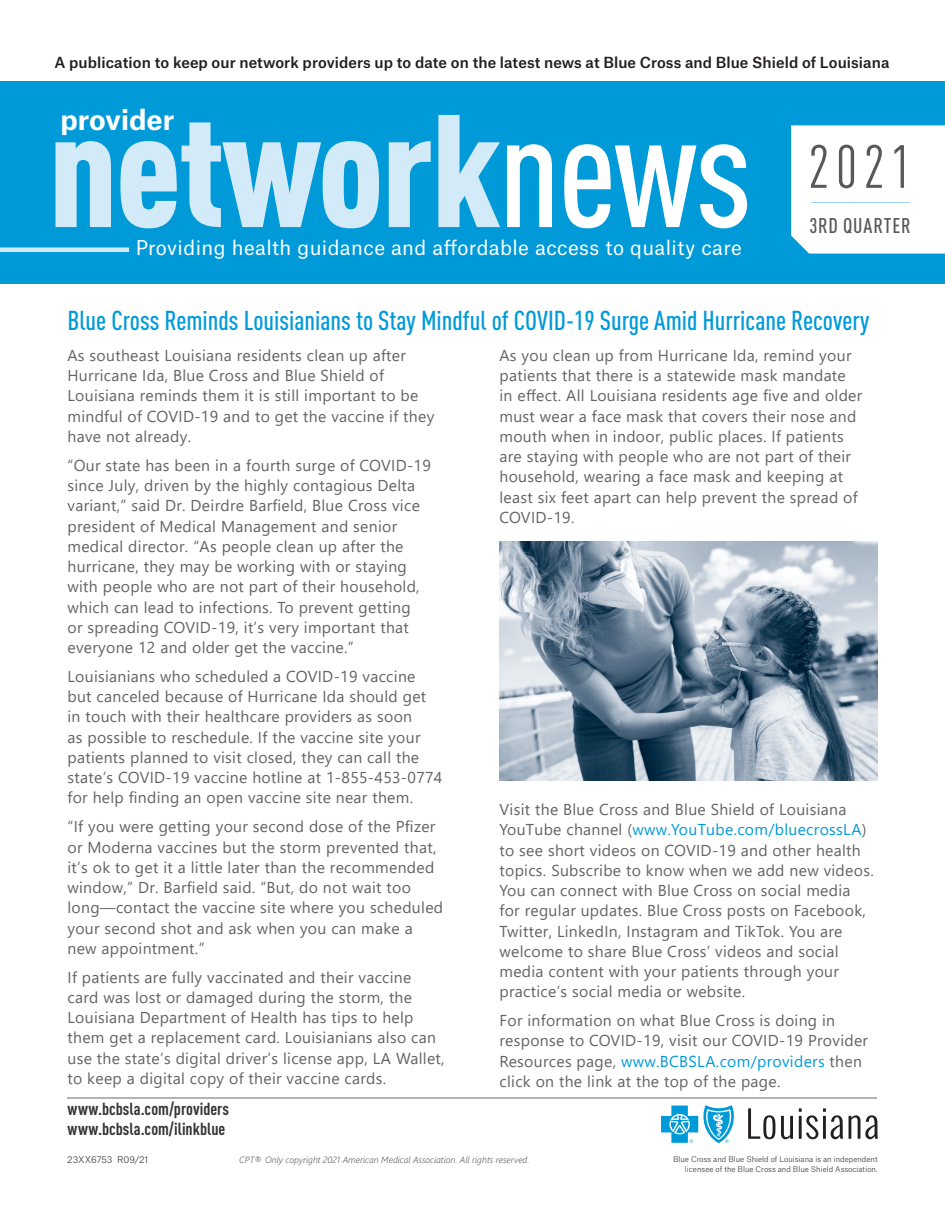
<style>
.page{position:relative;width:945px;height:1215px;background:#fff}
.page>*{position:absolute;margin:0;border:0;box-sizing:border-box;transform-origin:0 0}
.t1{font:900 condensed 157.5px "DINOT";letter-spacing:-.015em;color:#d3ebf8}
.t2{font:condensed 60px "DINOT";color:#57585a}
.t3{font:500 condensed 27px "DINOT";color:#009ad9}
.t4{font:700 27px "Atlas Grotesk";color:#fff}
.t5{font:500 condensed 21px "DINOT";letter-spacing:.035em;color:#57585a}
.t6{font:19.5px "Atlas Grotesk";letter-spacing:.02em;color:#fff}
.t7{font:700 condensed 17.25px/19.5px "DINOT";letter-spacing:.005em;color:#363536}
.fine_print{font:15.75px/20.2px "Segoe UI";letter-spacing:.02em;color:#636366}
.t8{font:500 14.7px "Atlas Grotesk";letter-spacing:.005em;color:#231f20}
.t9{font:italic 300 9px "Segoe UI";color:#636366}
.t10{font:300 9px "Atlas Grotesk";letter-spacing:-.005em;color:#363536}
.t11{font:300 7.5px/10.5px "Atlas Grotesk";color:#363536;text-align:right}
.s1{font-weight:500;color:#fff}
.s2{color:#009ad9}
</style>
<div class="page">
<hr style="left:68px;top:1098px;width:810px;height:1px;background:#b2b3b7">
<svg style="left:661px;top:1105px;width:73px;height:38px"></svg>
<svg style="left:748px;top:1108px;width:27px;height:31px"></svg>
<svg style="left:781px;top:1116px;width:12px;height:23px"></svg>
<svg style="left:799px;top:1108px;width:44px;height:31px"></svg>
<svg style="left:849px;top:1115px;width:29px;height:24px"></svg>
<div style="left:0;top:82px;width:945px;height:202px;background:#009ad9"></div>
<div style="left:791px;top:125px;width:154px;height:129px;background:#fff"></div>
<hr style="left:812px;top:202px;width:98px;height:1px;background:#9bd2f0">
<hr style="left:0;top:248px;width:129px;height:4px;background:#d3ebf8">
<img style="left:500px;top:541px;width:378px;height:240px">
<p class="t8" style="left:55px;top:51px;width:836px">A publication to keep our network providers up to date on the latest news at Blue Cross and Blue Shield of Louisiana</p>
<h3 class="t4" style="left:60px;top:97px;width:115px">provider</h3>
<h1 class="t1" style="left:48px;top:73px;width:705px">network<span class="s1">news</span></h1>
<p class="t6" style="left:136px;top:232px;width:608px">Providing health guidance and affordable access to quality care</p>
<h2 class="t2" style="left:808px;top:132px;width:106px">2021</h2>
<h3 class="t5" style="left:810px;top:213px;width:103px">3RD QUARTER</h3>
<p class="t3" style="left:68px;top:304px;width:804px">Blue Cross Reminds Louisianians to Stay Mindful of COVID-19 Surge Amid Hurricane Recovery</p>
<p class="fine_print" style="left:68px;top:344px;width:368px">As southeast Louisiana residents clean up after Hurricane Ida, Blue Cross and Blue Shield of Louisiana reminds them it is still important to be mindful of COVID-19 and to get the vaccine if they have not already.</p>
<p class="fine_print" style="left:68px;top:454px;width:365px">“Our state has been in a fourth surge of COVID-19 since July, driven by the highly contagious Delta variant,” said Dr. Deirdre Barfield, Blue Cross vice president of Medical Management and senior medical director. “As people clean up after the hurricane, they may be working with or staying with people who are not part of their household, which can lead to infections. To prevent getting<br>or spreading COVID-19, it’s very important that everyone 12 and older get the vaccine.”</p>
<p class="fine_print" style="left:68px;top:665px;width:376px">Louisianians who scheduled a COVID-19 vaccine but canceled because of Hurricane Ida should get in touch with their healthcare providers as soon<br>as possible to reschedule. If the vaccine site your patients planned to visit closed, they can call the state’s COVID-19 vaccine hotline at 1-855-453-0774 for help finding an open vaccine site near them.</p>
<p class="fine_print" style="left:68px;top:815px;width:377px">“If you were getting your second dose of the Pfizer or Moderna vaccines but the storm prevented that, it’s ok to get it a little later than the recommended window,” Dr. Barfield said. “But, do not wait too long—contact the vaccine site where you scheduled your second shot and ask when you can make a new appointment.”</p>
<p class="fine_print" style="left:68px;top:966px;width:379px">If patients are fully vaccinated and their vaccine card was lost or damaged during the storm, the Louisiana Department of Health has tips to help them get a replacement card. Louisianians also can use the state’s digital driver’s license app, LA Wallet, to keep a digital copy of their vaccine cards.</p>
<p class="fine_print" style="left:500px;top:344px;width:364px">As you clean up from Hurricane Ida, remind your patients that there is a statewide mask mandate in effect. All Louisiana residents age five and older must wear a face mask that covers their nose and mouth when in indoor, public places. If patients are staying with people who are not part of their household, wearing a face mask and keeping at least six feet apart can help prevent the spread of COVID-19.</p>
<p class="fine_print" style="left:500px;top:798px;width:376px">Visit the Blue Cross and Blue Shield of Louisiana YouTube channel (<span class="s2">www.YouTube.com/bluecrossLA</span>) to see short videos on COVID-19 and other health topics. Subscribe to know when we add new videos.<br>You can connect with Blue Cross on social media for regular updates. Blue Cross posts on Facebook, Twitter, LinkedIn, Instagram and TikTok. You are welcome to share Blue Cross’ videos and social media content with your patients through your practice’s social media or website.</p>
<p class="fine_print" style="left:500px;top:1009px;width:370px">For information on what Blue Cross is doing in response to COVID-19, visit our COVID-19 Provider Resources page, <span class="s2">www.BCBSLA.com/providers</span> then click on the link at the top of the page.</p>
<p class="t7" style="left:68px;top:1099px;width:163px">www.bcbsla.com/providers www.bcbsla.com/ilinkblue</p>
<p class="t10" style="left:67px;top:1152px;width:83px">23XX6753 R09/21</p>
<p class="t9" style="left:239px;top:1151px;width:292px">CPT® Only copyright 2021 American Medical Association. All rights reserved.</p>
<p class="t11" style="left:673px;top:1153px;width:206px">Blue Cross and Blue Shield of Louisiana is an independent licensee of the Blue Cross and Blue Shield Association.</p>
</div>
